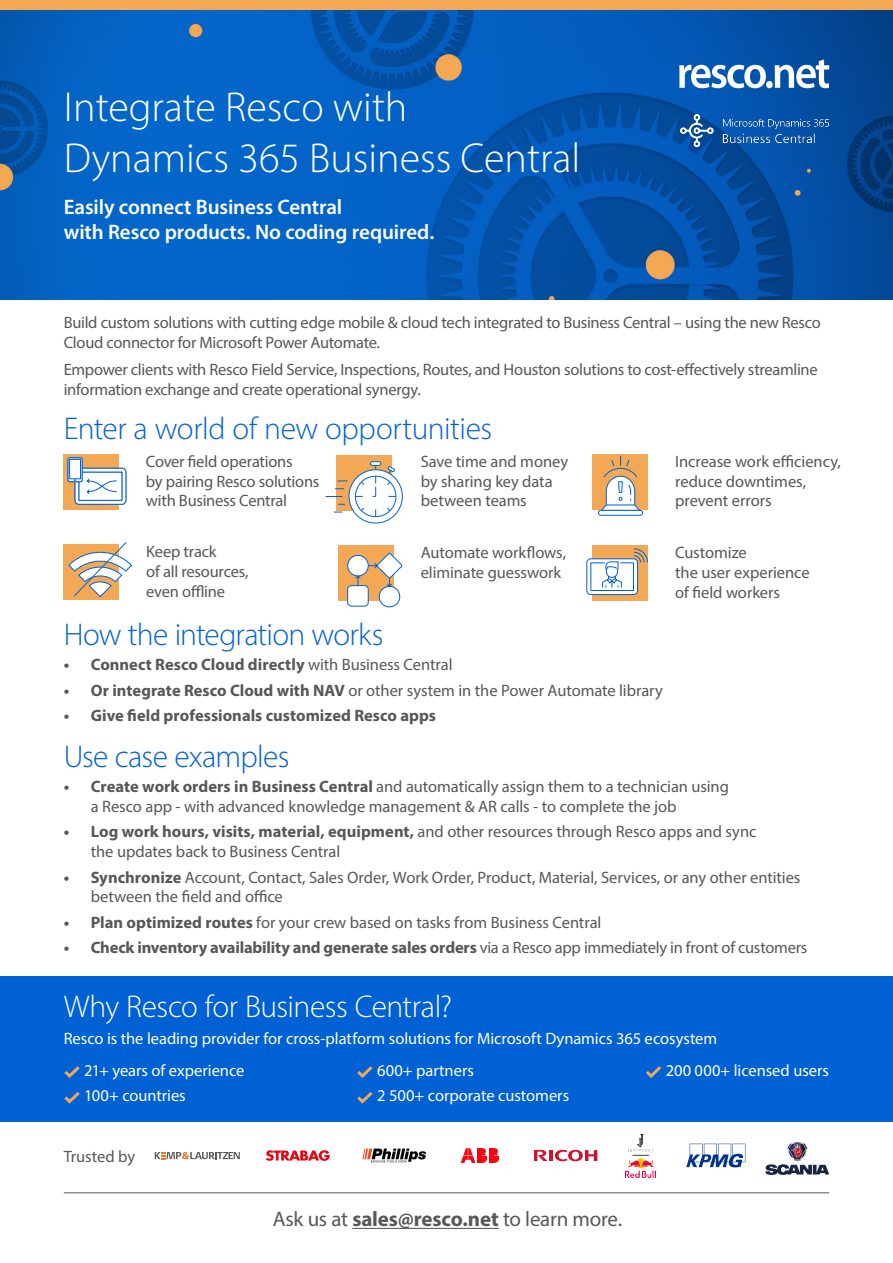
<style>
.page{position:relative;width:893px;height:1263px;background:#fff}
.page>*{position:absolute;margin:0;border:0;box-sizing:border-box;transform-origin:0 0}
.t1{font:300 42px/50.4px "Myriad Pro";color:#fff}
.t2{font:300 31.5px "Myriad Pro";letter-spacing:-.02em;color:#0061d5}
.t3{font:300 31.5px "Myriad Pro";letter-spacing:-.015em;color:#fff}
.t4{font:600 21px/25.2px "Myriad Pro";letter-spacing:-.005em;color:#fff}
.t5{font:21px "Myriad Pro";letter-spacing:-.015em;color:#585858}
.t6{font:16.5px/19.8px "Myriad Pro";letter-spacing:-.01em;color:#575756}
.t7{font:700 16.5px "Myriad Pro";color:#575756}
.t8{font:16.5px/31.5px "Myriad Pro";letter-spacing:-.005em;color:#fff}
.s1{font-weight:400}
.s2{font-weight:700}
</style>
<div class="page">
<img style="left:0;top:9px;width:893px;height:290px">
<div style="left:0;top:0;width:893px;height:9px;background:#f2a854"></div>
<div style="left:64px;top:454px;width:55px;height:56px;background:#f2a854"></div>
<div style="left:337px;top:455px;width:55px;height:55px;background:#f2a854"></div>
<div style="left:592px;top:545px;width:55px;height:55px;background:#f2a854"></div>
<div style="left:587px;top:559px;width:50px;height:35px;background:#fff;border-radius:4px"></div>
<div style="left:586px;top:558px;width:52px;height:37px;border:1px solid #0061d5;border-radius:4px"></div>
<svg style="left:590px;top:548px;width:58px;height:43px"></svg>
<hr style="left:352px;top:1228px;width:147px;height:1px;background:#585858">
<div style="left:0;top:977px;width:893px;height:145px;background:#0061d5"></div>
<svg style="left:64px;top:1066px;width:16px;height:12px"></svg>
<svg style="left:64px;top:1092px;width:16px;height:12px"></svg>
<svg style="left:357px;top:1066px;width:16px;height:12px"></svg>
<svg style="left:357px;top:1092px;width:16px;height:12px"></svg>
<svg style="left:646px;top:1066px;width:16px;height:12px"></svg>
<svg style="left:679px;top:60px;width:150px;height:28px"></svg>
<img style="left:680px;top:114px;width:148px;height:47px">
<svg style="left:461px;top:1148px;width:38px;height:15px"></svg>
<img style="left:626px;top:1159px;width:30px;height:18px">
<svg style="left:628px;top:1134px;width:25px;height:22px"></svg>
<svg style="left:155px;top:1152px;width:85px;height:7px"></svg>
<svg style="left:686px;top:1144px;width:59px;height:23px"></svg>
<svg style="left:362px;top:1148px;width:64px;height:14px"></svg>
<svg style="left:555px;top:1150px;width:42px;height:11px"></svg>
<hr style="left:549px;top:1150px;width:4px;height:11px;background:#cd122d">
<svg style="left:534px;top:1150px;width:13px;height:11px"></svg>
<svg style="left:765px;top:1142px;width:64px;height:33px"></svg>
<svg style="left:266px;top:1150px;width:64px;height:11px"></svg>
<div style="left:593px;top:454px;width:55px;height:56px;background:#f2a854"></div>
<div style="left:598px;top:510px;width:45px;height:5px;border:1px solid #0061d5;border-radius:2px"></div>
<svg style="left:600px;top:455px;width:40px;height:56px"></svg>
<svg style="left:349px;top:470px;width:53px;height:53px"></svg>
<svg style="left:325px;top:462px;width:72px;height:55px"></svg>
<div style="left:370px;top:461px;width:11px;height:5px;border:1px solid #0061d5;border-radius:2px"></div>
<div style="left:338px;top:545px;width:56px;height:55px;background:#f2a854"></div>
<div style="left:348px;top:586px;width:20px;height:20px;background:#fff;border-radius:4px"></div>
<div style="left:347px;top:585px;width:21px;height:21px;border:1px solid #0061d5;border-radius:4px"></div>
<div style="left:348px;top:555px;width:20px;height:21px;background:#fff;border-radius:50%"></div>
<div style="left:347px;top:555px;width:21px;height:21px;border:1px solid #0061d5;border-radius:50%"></div>
<div style="left:379px;top:586px;width:21px;height:21px;background:#fff;border-radius:50%"></div>
<div style="left:379px;top:586px;width:21px;height:21px;border:1px solid #0061d5;border-radius:50%"></div>
<svg style="left:355px;top:552px;width:48px;height:35px"></svg>
<hr style="left:64px;top:1192px;width:765px;height:1px;background:#585858">
<div style="left:64px;top:545px;width:55px;height:55px;background:#f2a854"></div>
<svg style="left:68px;top:542px;width:64px;height:55px"></svg>
<div style="left:75px;top:468px;width:51px;height:36px;background:linear-gradient(to right,#fff,#fff);border-radius:4px"></div>
<div style="left:75px;top:468px;width:51px;height:37px;border:1px solid #0061d5;border-radius:4px"></div>
<svg style="left:68px;top:457px;width:54px;height:44px"></svg>
<h1 class="t1" style="left:64px;top:82px;width:518px">Integrate Resco with<br>Dynamics 365 Business Central</h1>
<p class="t4" style="left:64px;top:194px;width:372px">Easily connect Business Central<br>with Resco products. No coding required.</p>
<p class="t6" style="left:64px;top:312px;width:758px">Build custom solutions with cutting edge mobile &amp; cloud tech integrated to Business Central – using the new Resco<br>Cloud connector for Microsoft Power Automate.</p>
<p class="t6" style="left:64px;top:359px;width:755px">Empower clients with Resco Field Service, Inspections, Routes, and Houston solutions to cost-effectively streamline information exchange and create operational synergy.</p>
<h2 class="t2" style="left:64px;top:410px;width:430px">Enter a world of new opportunities</h2>
<p class="t6" style="left:146px;top:451px;width:175px">Cover field operations<br>by pairing Resco solutions with Business Central</p>
<p class="t6" style="left:421px;top:451px;width:149px">Save time and money by sharing key data between teams</p>
<p class="t6" style="left:146px;top:541px;width:104px">Keep track<br>of all resources, even offline</p>
<p class="t6" style="left:421px;top:542px;width:147px">Automate workflows, eliminate guesswork</p>
<p class="t6" style="left:675px;top:451px;width:167px">Increase work efficiency, reduce downtimes, prevent errors</p>
<p class="t6" style="left:675px;top:542px;width:136px">Customize<br>the user experience of field workers</p>
<h2 class="t2" style="left:64px;top:615px;width:321px">How the integration works</h2>
<p class="t7" style="left:64px;top:654px;width:390px">• Connect Resco Cloud directly <span class="s1">with Business Central</span></p>
<p class="t6" style="left:64px;top:680px;width:601px"><span class="s2">• Or integrate Resco Cloud with NAV</span> or other system in the Power Automate library</p>
<p class="t7" style="left:64px;top:705px;width:374px">• Give field professionals customized Resco apps</p>
<h2 class="t2" style="left:64px;top:737px;width:227px">Use case examples</h2>
<p class="t6" style="left:91px;top:776px;width:640px;text-indent:-27px"><span class="s2">• Create work orders in Business Central</span> and automatically assign them to a technician using a Resco app - with advanced knowledge management &amp; AR calls - to complete the job</p>
<p class="t6" style="left:91px;top:822px;width:667px;text-indent:-27px"><span class="s2">• Log work hours, visits, material, equipment,</span> and other resources through Resco apps and sync the updates back to Business Central</p>
<p class="t6" style="left:91px;top:867px;width:711px;text-indent:-27px"><span class="s2">• Synchronize</span> Account, Contact, Sales Order, Work Order, Product, Material, Services, or any other entities between the field and office</p>
<p class="t6" style="left:64px;top:912px;width:539px"><span class="s2">• Plan optimized routes</span> for your crew based on tasks from Business Central</p>
<p class="t7" style="left:64px;top:937px;width:745px">• Check inventory availability and generate sales orders <span class="s1">via a Resco app immediately in front of customers</span></p>
<h2 class="t3" style="left:64px;top:988px;width:390px">Why Resco for Business Central?</h2>
<p class="t8" style="left:84px;top:1022px;width:634px;text-indent:-20px">Resco is the leading provider for cross-platform solutions for Microsoft Dynamics 365 ecosystem<br>21+ years of experience</p>
<p class="t8" style="left:84px;top:1079px;width:103px">100+ countries</p>
<p class="t8" style="left:377px;top:1057px;width:194px;line-height:25.5px">600+ partners<br>2 500+ corporate customers</p>
<p class="t8" style="left:666px;top:1054px;width:165px">200 000+ licensed users</p>
<p class="t6" style="left:64px;top:1146px;width:73px">Trusted by</p>
<p class="t5" style="left:273px;top:1206px;width:351px">Ask us at <span class="s2">sales@resco.net</span> to learn more.</p>
</div>
